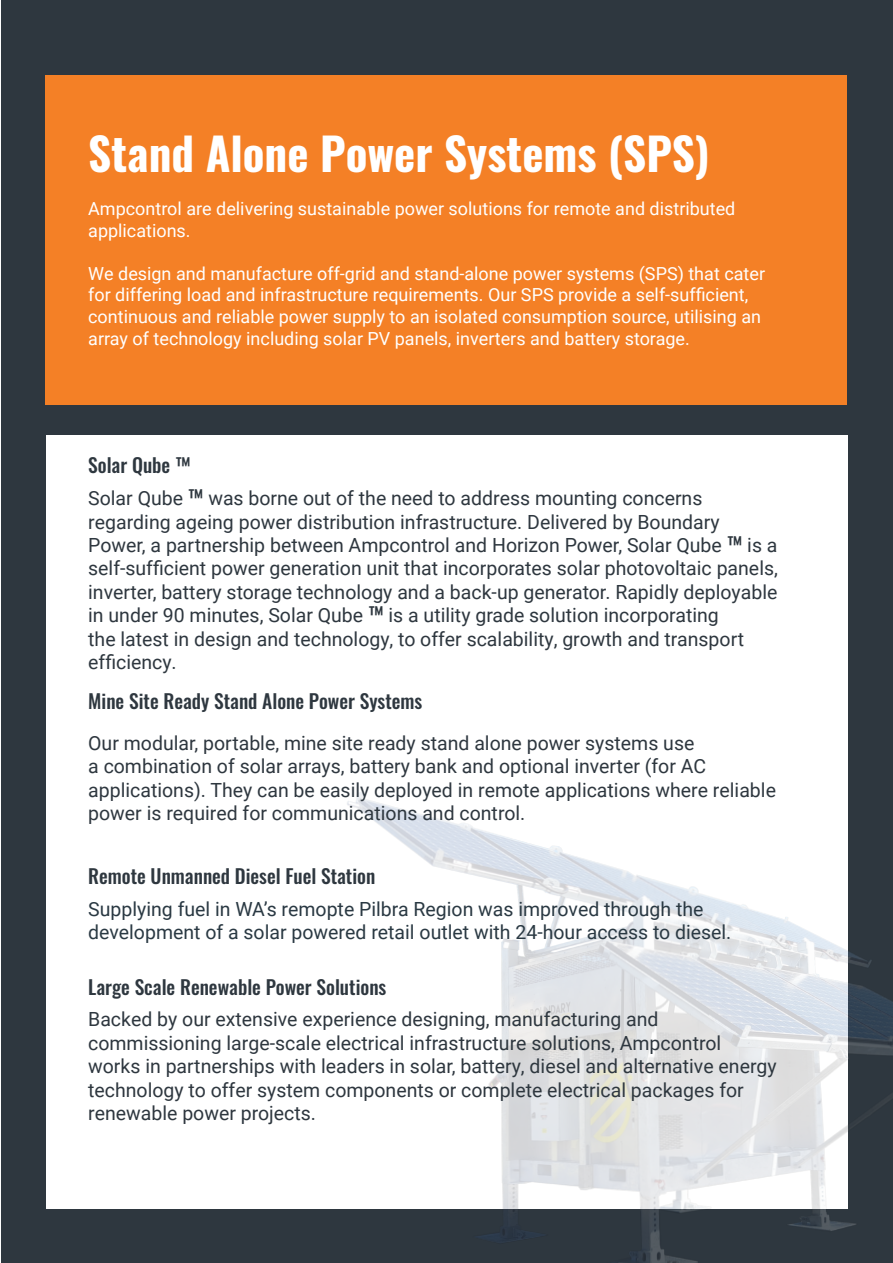
<style>
.page{position:relative;width:893px;height:1263px;background:#fff}
.page>*{position:absolute;margin:0;border:0;box-sizing:border-box;transform-origin:0 0}
.t1{font:700 45px "Oswald";color:#fff}
.Paragraph{font:19.5px/23.4px "Roboto";color:#2e373f}
.Paragraph-2{font:19.5px/23.4px "Roboto";color:#2a3943}
.Paragraph-3{font:500 19.5px "Oswald";color:#2e373f}
.t2{font:18px/21.6px "Roboto";color:#fff}
.s1{font-family:"Oswald";font-weight:500}
</style>
<div class="page">
<div style="left:1px;top:0;width:892px;height:1263px;background:#2e373f"></div>
<div style="left:46px;top:75px;width:801px;height:330px;background:#f48026"></div>
<div style="left:46px;top:435px;width:801px;height:774px;background:#fff"></div>
<img style="left:347px;top:785px;width:546px;height:478px">
<h1 class="t1" style="left:88px;top:130px;width:623px">Stand Alone Power Systems (SPS)</h1>
<h1 class="t2" style="left:88px;top:197px;width:649px">Ampcontrol are delivering sustainable power solutions for remote and distributed applications.</h1>
<p class="t2" style="left:88px;top:262px;width:678px">We design and manufacture off-grid and stand-alone power systems (SPS) that cater for differing load and infrastructure requirements. Our SPS provide a self-sufficient, continuous and reliable power supply to an isolated consumption source, utilising an array of technology including solar PV panels, inverters and battery storage.</p>
<p class="Paragraph-3" style="left:88px;top:455px;width:104px">Solar Qube ™</p>
<p class="Paragraph" style="left:88px;top:486px;width:691px">Solar Qube <span class="s1">™</span> was borne out of the need to address mounting concerns regarding ageing power distribution infrastructure. Delivered by Boundary Power, a partnership between Ampcontrol and Horizon Power, Solar Qube <span class="s1">™</span> is a self-sufficient power generation unit that incorporates solar photovoltaic panels, inverter, battery storage technology and a back-up generator. Rapidly deployable in under 90 minutes, Solar Qube <span class="s1">™</span> is a utility grade solution incorporating<br>the latest in design and technology, to offer scalability, growth and transport efficiency.</p>
<h2 class="Paragraph-3" style="left:88px;top:691px;width:336px">Mine Site Ready Stand Alone Power Systems</h2>
<p class="Paragraph" style="left:88px;top:730px;width:689px">Our modular, portable, mine site ready stand alone power systems use<br>a combination of solar arrays, battery bank and optional inverter (for AC applications). They can be easily deployed in remote applications where reliable power is required for communications and control.</p>
<p class="Paragraph-3" style="left:88px;top:866px;width:289px">Remote Unmanned Diesel Fuel Station</p>
<p class="Paragraph-2" style="left:88px;top:896px;width:645px">Supplying fuel in WA’s remopte Pilbra Region was improved through the development of a solar powered retail outlet with 24-hour access to diesel.</p>
<p class="Paragraph-3" style="left:88px;top:976px;width:300px">Large Scale Renewable Power Solutions</p>
<p class="Paragraph" style="left:88px;top:1007px;width:690px">Backed by our extensive experience designing, manufacturing and commissioning large-scale electrical infrastructure solutions, Ampcontrol works in partnerships with leaders in solar, battery, diesel and alternative energy technology to offer system components or complete electrical packages for renewable power projects.</p>
</div>
